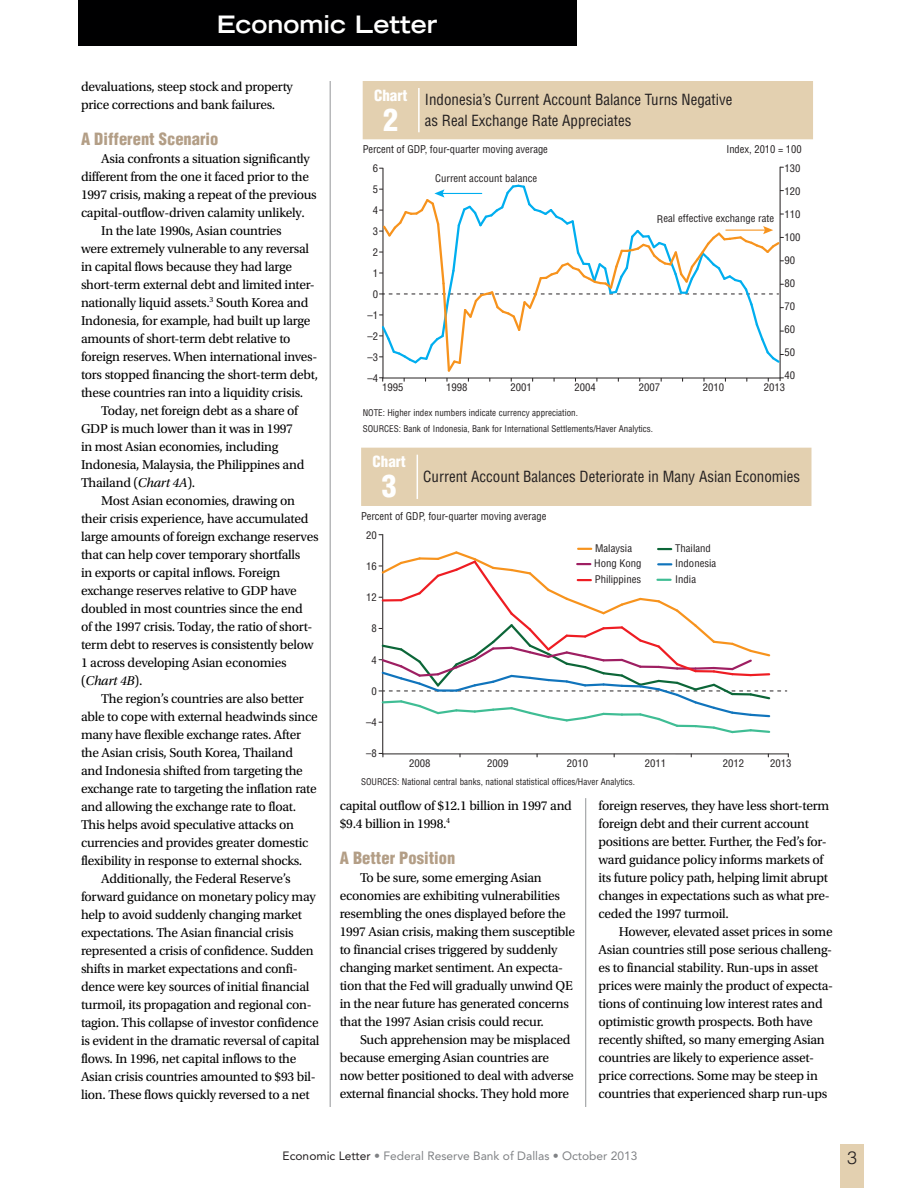
<style>
.page{position:relative;width:918px;height:1188px;background:#fff}
.page>*{position:absolute;margin:0;border:0;box-sizing:border-box;transform-origin:0 0}
.Chart{font:900 condensed 30px "Helvetica LT Std";color:#fff}
.t1{font:700 expanded 24px "Trade Gothic LT Std";color:#fff}
.Page_No{font:300 18px "Helvetica LT Std";color:#231f20}
.Subhead{font:900 condensed 16.5px "Helvetica LT Std";color:#b39e86}
.ChartTitle{font:condensed 15px/21px "Helvetica LT Std";color:#231f20}
.Chart_word{font:900 condensed 15px "Helvetica LT Std";color:#fff}
.BodyText-20{font:13.5px/18px "Utopia Std";letter-spacing:-.02em;color:#000001}
.t2{font:12px "Avenir LT Std";color:#808285}
.ChartAxis{font:condensed 10.5px "Helvetica LT Std";color:#231f20}
.t3{font:condensed 10.2px "Helvetica LT Std";color:#231f20;scale:1.04 1}
.t4{font:condensed 10.2px "Helvetica LT Std";color:#231f20;scale:1.05 1}
.Source{font:condensed 9px "Helvetica LT Std";color:#231f20}
.s1{font-style:italic}
.s2{color:#231f20}
</style>
<div class="page">
<div style="left:840px;top:1144px;width:24px;height:44px;background:#e3d0b0"></div>
<div style="left:78px;top:0;width:499px;height:46px;background:#000001"></div>
<hr style="left:330px;top:81px;width:1px;height:1026px;background:#939598">
<hr style="left:585px;top:798px;width:1px;height:309px;background:#939598">
<div style="left:363px;top:81px;width:450px;height:58px;background:#e3d0b0"></div>
<hr style="left:418px;top:88px;width:2px;height:44px;background:#fff">
<hr style="left:780px;top:167px;width:1px;height:214px;background:#231f20">
<hr style="left:383px;top:168px;width:1px;height:210px;background:#231f20">
<svg style="left:380px;top:183px;width:403px;height:198px"></svg>
<div style="left:361px;top:448px;width:451px;height:58px;background:#e3d0b0"></div>
<hr style="left:417px;top:455px;width:1px;height:44px;background:#fff">
<hr style="left:383px;top:754px;width:405px;height:1px;background:#231f20">
<hr style="left:382px;top:534px;width:1px;height:220px;background:#231f20">
<svg style="left:379px;top:548px;width:408px;height:187px"></svg>
<p class="t1" style="left:217px;top:9px;width:222px">Economic Letter</p>
<p class="BodyText-20" style="left:81px;top:78px;width:214px">devaluations, steep stock and property price corrections and bank failures.</p>
<p class="Subhead" style="left:81px;top:128px;width:139px">A Different Scenario</p>
<p class="BodyText-20" style="left:81px;top:150px;width:237px;text-indent:20px">Asia confronts a situation significantly different from the one it faced prior to the 1997 crisis, making a repeat of the previous capital-outflow-driven calamity unlikely.</p>
<p class="BodyText-20" style="left:81px;top:222px;width:239px;text-indent:20px">In the late 1990s, Asian countries<br>were extremely vulnerable to any reversal in capital flows because they had large short-term external debt and limited inter&shy;nationally liquid assets.<sup>3</sup> South Korea and Indonesia, for example, had built up large amounts of short-term debt relative to foreign reserves. When international inves&shy;tors stopped financing the short-term debt, these countries ran into a liquidity crisis.</p>
<p class="BodyText-20" style="left:81px;top:402px;width:225px;text-indent:20px">Today, net foreign debt as a share of GDP is much lower than it was in 1997 in most Asian economies, including Indonesia, Malaysia, the Philippines and Thailand (<span class="s1">Chart 4A</span>).</p>
<p class="BodyText-20" style="left:81px;top:492px;width:239px;text-indent:20px">Most Asian economies, drawing on their crisis experience, have accumulated large amounts of foreign exchange reserves that can help cover temporary shortfalls<br>in exports or capital inflows. Foreign exchange reserves relative to GDP have doubled in most countries since the end<br>of the 1997 crisis. Today, the ratio of short&shy;term debt to reserves is consistently below 1 across developing Asian economies (<span class="s1">Chart 4B</span>).</p>
<p class="BodyText-20" style="left:81px;top:690px;width:238px;text-indent:20px">The region’s countries are also better able to cope with external headwinds since many have flexible exchange rates. After the Asian crisis, South Korea, Thailand and Indonesia shifted from targeting the exchange rate to targeting the inflation rate and allowing the exchange rate to float.<br>This helps avoid speculative attacks on currencies and provides greater domestic flexibility in response to external shocks.</p>
<p class="BodyText-20" style="left:81px;top:870px;width:240px;text-indent:20px">Additionally, the Federal Reserve’s forward guidance on monetary policy may help to avoid suddenly changing market expectations. The Asian financial crisis represented a crisis of confidence. Sudden shifts in market expectations and confi&shy;dence were key sources of initial financial turmoil, its propagation and regional con&shy;tagion. This collapse of investor confidence is evident in the dramatic reversal of capital flows. In 1996, net capital inflows to the Asian crisis countries amounted to $93 bil&shy;lion. These flows quickly reversed to a net</p>
<p class="Chart_word" style="left:374px;top:86px;width:35px">Chart</p>
<p class="Chart" style="left:383px;top:101px;width:17px">2</p>
<p class="ChartTitle" style="left:425px;top:89px;width:309px">Indonesia’s Current Account Balance Turns Negative as Real Exchange Rate Appreciates</p>
<p class="ChartAxis" style="left:363px;top:143px;width:187px">Percent of GDP, four-quarter moving average</p>
<p class="ChartAxis" style="left:726px;top:143px;width:77px">Index, 2010 = 100</p>
<p class="t3" style="left:373px;top:162px;width:7px">6</p>
<p class="t3" style="left:373px;top:183px;width:7px">5</p>
<p class="t3" style="left:373px;top:204px;width:7px">4</p>
<p class="t3" style="left:373px;top:225px;width:7px">3</p>
<p class="t3" style="left:373px;top:246px;width:7px">2</p>
<p class="t3" style="left:373px;top:267px;width:7px">1</p>
<p class="t3" style="left:373px;top:288px;width:7px">0</p>
<p class="t3" style="left:368px;top:309px;width:12px">–1</p>
<p class="t3" style="left:368px;top:330px;width:12px">–2</p>
<p class="t3" style="left:368px;top:350px;width:12px">–3</p>
<p class="t3" style="left:435px;top:172px;width:100px">Current account balance</p>
<p class="t3" style="left:657px;top:212px;width:114px">Real effective exchange rate</p>
<p class="t3" style="left:785px;top:162px;width:17px">130</p>
<p class="t3" style="left:785px;top:185px;width:17px">120</p>
<p class="t3" style="left:785px;top:208px;width:17px">110</p>
<p class="t3" style="left:785px;top:231px;width:17px">100</p>
<p class="t3" style="left:785px;top:254px;width:12px">90</p>
<p class="t3" style="left:785px;top:277px;width:12px">80</p>
<p class="t3" style="left:785px;top:300px;width:12px">70</p>
<p class="t3" style="left:785px;top:323px;width:12px">60</p>
<p class="t3" style="left:785px;top:346px;width:12px">50</p>
<p class="t3" style="left:785px;top:369px;width:12px">40</p>
<p class="t3" style="left:368px;top:371px;width:12px">–4</p>
<p class="t3" style="left:382px;top:381px;width:22px">1995</p>
<p class="t3" style="left:446px;top:381px;width:22px">1998</p>
<p class="t3" style="left:510px;top:381px;width:22px">2001</p>
<p class="t3" style="left:575px;top:381px;width:22px">2004</p>
<p class="t3" style="left:639px;top:381px;width:22px">2007</p>
<p class="t3" style="left:703px;top:381px;width:22px">2010</p>
<p class="t3" style="left:764px;top:381px;width:22px">2013</p>
<p class="Source" style="left:363px;top:407px;width:217px">NOTE: Higher index numbers indicate currency appreciation.</p>
<p class="Source" style="left:363px;top:423px;width:292px">SOURCES: Bank of Indonesia, Bank for International Settlements/Haver Analytics.</p>
<p class="Chart_word" style="left:373px;top:452px;width:35px">Chart</p>
<p class="Chart" style="left:382px;top:467px;width:16px">3</p>
<p class="ChartTitle" style="left:423px;top:466px;width:378px">Current Account Balances Deteriorate in Many Asian Economies</p>
<p class="ChartAxis" style="left:361px;top:509px;width:187px">Percent of GDP, four-quarter moving average</p>
<p class="t4" style="left:366px;top:528px;width:12px">20</p>
<p class="t4" style="left:366px;top:560px;width:12px">16</p>
<p class="t4" style="left:366px;top:591px;width:12px">12</p>
<p class="t4" style="left:371px;top:622px;width:7px">8</p>
<p class="t4" style="left:371px;top:653px;width:7px">4</p>
<p class="t4" style="left:371px;top:685px;width:7px">0</p>
<p class="t4" style="left:366px;top:716px;width:12px">–4</p>
<p class="t4" style="left:366px;top:747px;width:12px">–8</p>
<p class="t4" style="left:595px;top:541px;width:37px">Malaysia</p>
<p class="t4" style="left:594px;top:557px;width:47px">Hong Kong</p>
<p class="t4" style="left:675px;top:542px;width:36px">Thailand</p>
<p class="t4" style="left:675px;top:557px;width:41px">Indonesia</p>
<p class="t4" style="left:595px;top:573px;width:46px">Philippines</p>
<p class="t4" style="left:675px;top:573px;width:21px">India</p>
<p class="t4" style="left:409px;top:757px;width:22px">2008</p>
<p class="t4" style="left:487px;top:757px;width:22px">2009</p>
<p class="t4" style="left:567px;top:757px;width:22px">2010</p>
<p class="t4" style="left:645px;top:757px;width:22px">2011</p>
<p class="t4" style="left:723px;top:757px;width:22px">2012</p>
<p class="t4" style="left:770px;top:757px;width:22px">2013</p>
<p class="Source" style="left:361px;top:776px;width:275px">SOURCES: National central banks, national statistical offices/Haver Analytics.</p>
<p class="BodyText-20" style="left:340px;top:797px;width:234px">capital outflow of $12.1 billion in 1997 and $9.4 billion in 1998.<sup>4</sup></p>
<p class="Subhead" style="left:340px;top:847px;width:117px">A Better Position</p>
<p class="BodyText-20" style="left:340px;top:869px;width:237px;text-indent:20px">To be sure, some emerging Asian economies are exhibiting vulnerabilities resembling the ones displayed before the 1997 Asian crisis, making them susceptible to financial crises triggered by suddenly changing market sentiment. An expecta&shy;tion that the Fed will gradually unwind QE in the near future has generated concerns that the 1997 Asian crisis could recur.</p>
<p class="BodyText-20" style="left:340px;top:1031px;width:236px;text-indent:20px">Such apprehension may be misplaced because emerging Asian countries are now better positioned to deal with adverse external financial shocks. They hold more</p>
<p class="BodyText-20" style="left:598px;top:797px;width:233px">foreign reserves, they have less short-term foreign debt and their current account positions are better. Further, the Fed’s for&shy;ward guidance policy informs markets of its future policy path, helping limit abrupt changes in expectations such as what pre&shy;ceded the 1997 turmoil.</p>
<p class="BodyText-20" style="left:598px;top:923px;width:236px;text-indent:20px">However, elevated asset prices in some Asian countries still pose serious challeng&shy;es to financial stability. Run-ups in asset prices were mainly the product of expecta&shy;tions of continuing low interest rates and optimistic growth prospects. Both have recently shifted, so many emerging Asian countries are likely to experience asset&shy;price corrections. Some may be steep in countries that experienced sharp run-ups</p>
<p class="t2" style="left:283px;top:1149px;width:356px"><span class="s2">Economic Letter</span> • Federal Reserve Bank of Dallas • October 2013</p>
<p class="Page_No" style="left:847px;top:1146px;width:12px">3</p>
</div>
